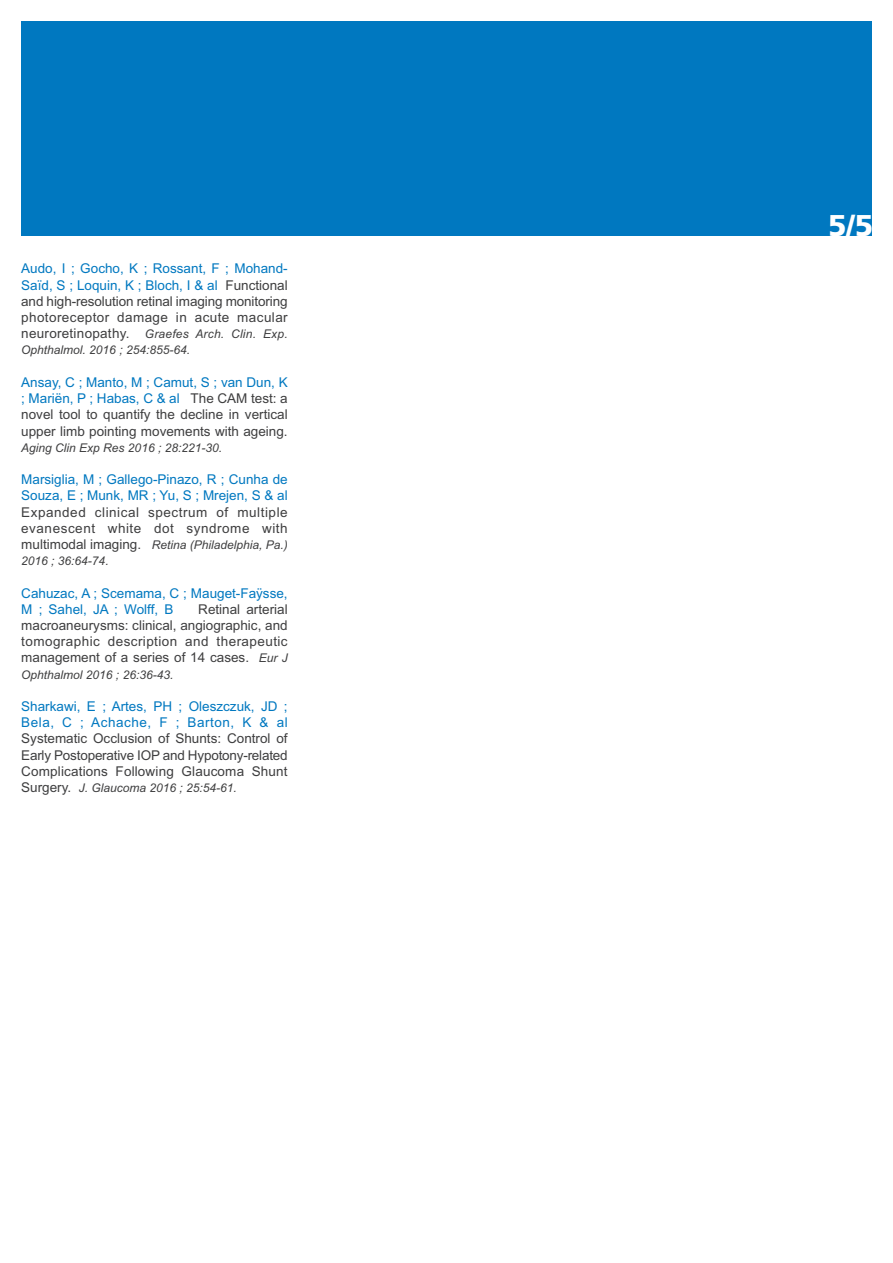
<style>
.page{position:relative;width:893px;height:1263px;background:#fff}
.page>*{position:absolute;margin:0;border:0;box-sizing:border-box;transform-origin:0 0}
.t1{font:900 30px "Frutiger";color:#fff}
.t2{font:13.5px/16.2px "Arial";letter-spacing:.01em;color:#3e3e3f;text-align:justify}
.t3{font:13.5px/16.2px "Arial";color:#0078c0}
.t4{font:13.5px/16.2px "Arial";letter-spacing:.04em;color:#3e3e3f}
.t5{font:italic 12px/16.2px "Arial";color:#3e3e3f}
.s1{color:#0078c0}
.s2{font-style:normal;font-size:13.5px}
.s3{font-style:italic;font-size:12px}
</style>
<div class="page">
<div style="left:21px;top:21px;width:851px;height:215px;background:#0078c0"></div>
<p class="t2" style="left:21px;top:261px;width:268px"><span class="s1">Audo, I ; Gocho, K ; Rossant, F ; Mohand-Saïd, S ; Loquin, K ; Bloch, I &amp; al</span> Functional and high-resolution retinal imaging monitoring photoreceptor damage in acute macular</p>
<p class="t5" style="left:21px;top:326px;width:268px"><span class="s2">neuroretinopathy.</span> Graefes Arch. Clin. Exp.<br>Ophthalmol. 2016 ; 254:855-64.</p>
<p class="t2" style="left:21px;top:374px;width:268px"><span class="s1">Ansay, C ; Manto, M ; Camut, S ; van Dun, K ; Mariën, P ; Habas, C &amp; al</span> The CAM test: a novel tool to quantify the decline in vertical upper limb pointing movements with ageing.</p>
<p class="t5" style="left:21px;top:439px;width:202px">Aging Clin Exp Res 2016 ; 28:221-30.</p>
<p class="t3" style="left:21px;top:471px;width:268px">Marsiglia, M ; Gallego-Pinazo, R ; Cunha de<br>Souza, E ; Munk, MR ; Yu, S ; Mrejen, S &amp; al</p>
<p class="t4" style="left:21px;top:504px;width:268px">Expanded clinical spectrum of multiple evanescent white dot syndrome with</p>
<p class="t5" style="left:21px;top:537px;width:268px"><span class="s2">multimodal imaging.</span> Retina (Philadelphia, Pa.)<br>2016 ; 36:64-74.</p>
<p class="t3" style="left:21px;top:585px;width:268px">Cahuzac, A ; Scemama, C ; Mauget-Faÿsse,<br>M ; Sahel, JA ; Wolff, B</p>
<p class="t2" style="left:21px;top:601px;width:268px;text-indent:177px">Retinal arterial macroaneurysms: clinical, angiographic, and tomographic description and therapeutic management of a series of 14 cases. <span class="s3">Eur J</span></p>
<p class="t5" style="left:21px;top:666px;width:154px">Ophthalmol 2016 ; 26:36-43.</p>
<p class="t3" style="left:21px;top:698px;width:268px">Sharkawi, E ; Artes, PH ; Oleszczuk, JD ;<br>Bela, C ; Achache, F ; Barton, K &amp; al</p>
<p class="t2" style="left:21px;top:730px;width:268px">Systematic Occlusion of Shunts: Control of Early Postoperative IOP and Hypotony-related Complications Following Glaucoma Shunt</p>
<p class="t5" style="left:21px;top:780px;width:217px"><span class="s2">Surgery.</span> J. Glaucoma 2016 ; 25:54-61.</p>
<h1 class="t1" style="left:828px;top:208px;width:47px">5/5</h1>
</div>
